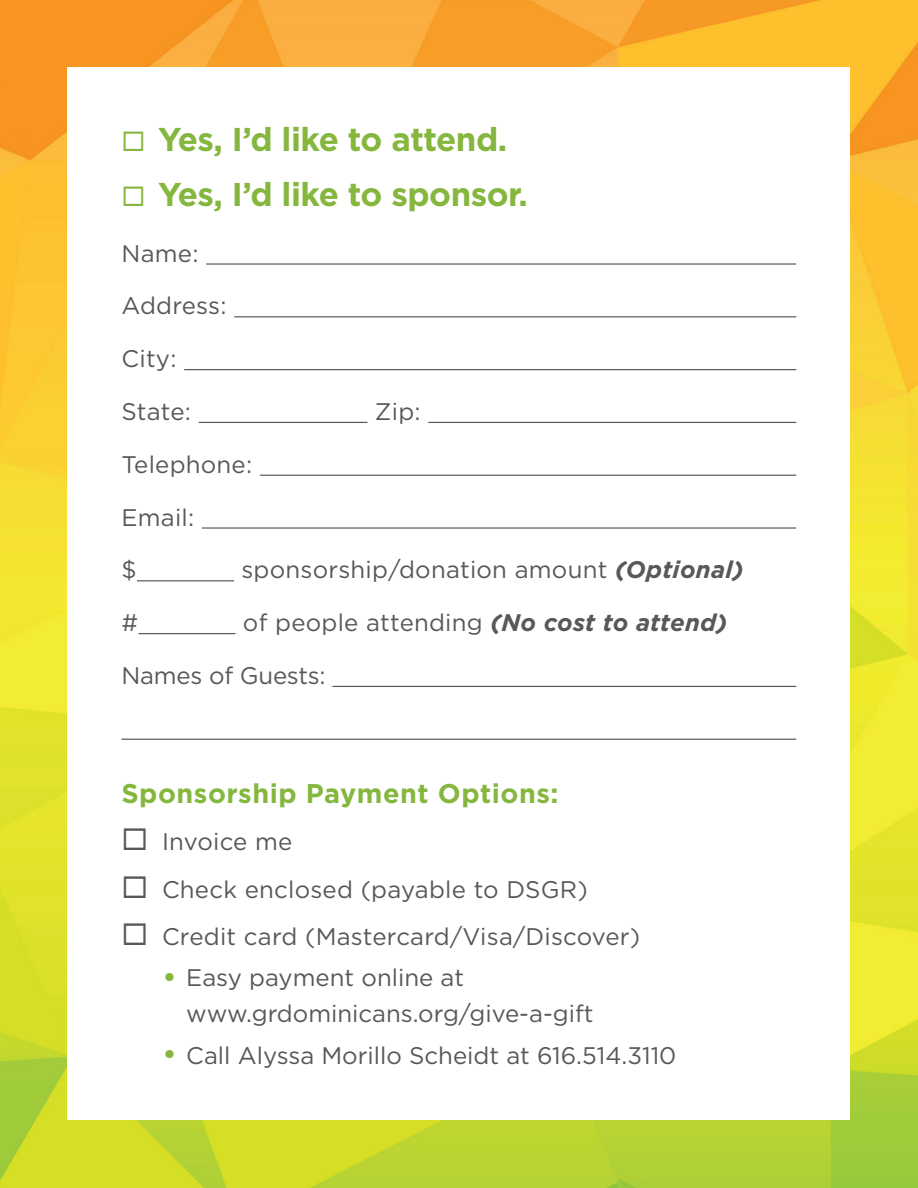
<style>
.page{position:relative;width:918px;height:1188px;background:#fff}
.page>*{position:absolute;margin:0;border:0;box-sizing:border-box;transform-origin:0 0}
.t1{font:700 33px "Gotham";letter-spacing:-.015em;color:#85b73e}
.t2{font:700 27px "Gotham";letter-spacing:.02em;color:#85b73e}
.t3{font:24px/52.8px "Gotham";letter-spacing:.005em;color:#57585a}
.s1{font-weight:700;font-style:italic}
.s2{font-size:31.2px;color:#85b73e}
</style>
<div class="page">
<img style="left:0;top:0;width:918px;height:1188px">
<div style="left:68px;top:68px;width:782px;height:1052px;background:#fff"></div>
<hr style="left:206px;top:263px;width:590px;height:2px;background:#57585a">
<hr style="left:234px;top:316px;width:562px;height:1px;background:#57585a">
<hr style="left:184px;top:369px;width:612px;height:1px;background:#57585a">
<hr style="left:199px;top:422px;width:168px;height:1px;background:#57585a">
<hr style="left:428px;top:422px;width:368px;height:1px;background:#57585a">
<hr style="left:260px;top:475px;width:536px;height:1px;background:#57585a">
<hr style="left:202px;top:527px;width:594px;height:2px;background:#57585a">
<hr style="left:137px;top:580px;width:97px;height:1px;background:#57585a">
<hr style="left:139px;top:633px;width:97px;height:1px;background:#57585a">
<hr style="left:332px;top:686px;width:464px;height:1px;background:#57585a">
<hr style="left:122px;top:739px;width:674px;height:1px;background:#57585a">
<h1 class="t1" style="left:122px;top:117px;width:387px">◻ Yes, I’d like to attend.</h1>
<h1 class="t1" style="left:122px;top:173px;width:408px">◻ Yes, I’d like to sponsor.</h1>
<p class="t3" style="left:122px;top:226px;width:78px">Name:</p>
<p class="t3" style="left:122px;top:279px;width:107px">Address:</p>
<p class="t3" style="left:122px;top:332px;width:71px">City:<br>State:</p>
<p class="t3" style="left:375px;top:385px;width:47px">Zip:</p>
<p class="t3" style="left:122px;top:437px;width:132px">Telephone:</p>
<p class="t3" style="left:122px;top:490px;width:74px">Email:</p>
<p class="t3" style="left:122px;top:543px;width:17px">$</p>
<p class="t3" style="left:241px;top:543px;width:504px">sponsorship/donation amount <span class="s1">(Optional)</span></p>
<p class="t3" style="left:122px;top:596px;width:18px">#</p>
<p class="t3" style="left:243px;top:596px;width:486px">of people attending <span class="s1">(No cost to attend)</span></p>
<p class="t3" style="left:122px;top:649px;width:206px">Names of Guests:</p>
<p class="t2" style="left:122px;top:775px;width:439px">Sponsorship Payment Options:</p>
<p class="t3" style="left:122px;top:815px;width:172px">◻ Invoice me</p>
<p class="t3" style="left:122px;top:862px;width:468px">◻ Check enclosed (payable to DSGR)</p>
<p class="t3" style="left:122px;top:910px;width:520px">◻ Credit card (Mastercard/Visa/Discover)</p>
<p class="t3" style="left:186px;top:959px;width:409px;line-height:36px;text-indent:-24px"><span class="s2">•</span> Easy payment online at www.grdominicans.org/give-a-gift</p>
<p class="t3" style="left:162px;top:1028px;width:516px"><span class="s2">•</span> Call Alyssa Morillo Scheidt at 616.514.3110</p>
</div>
